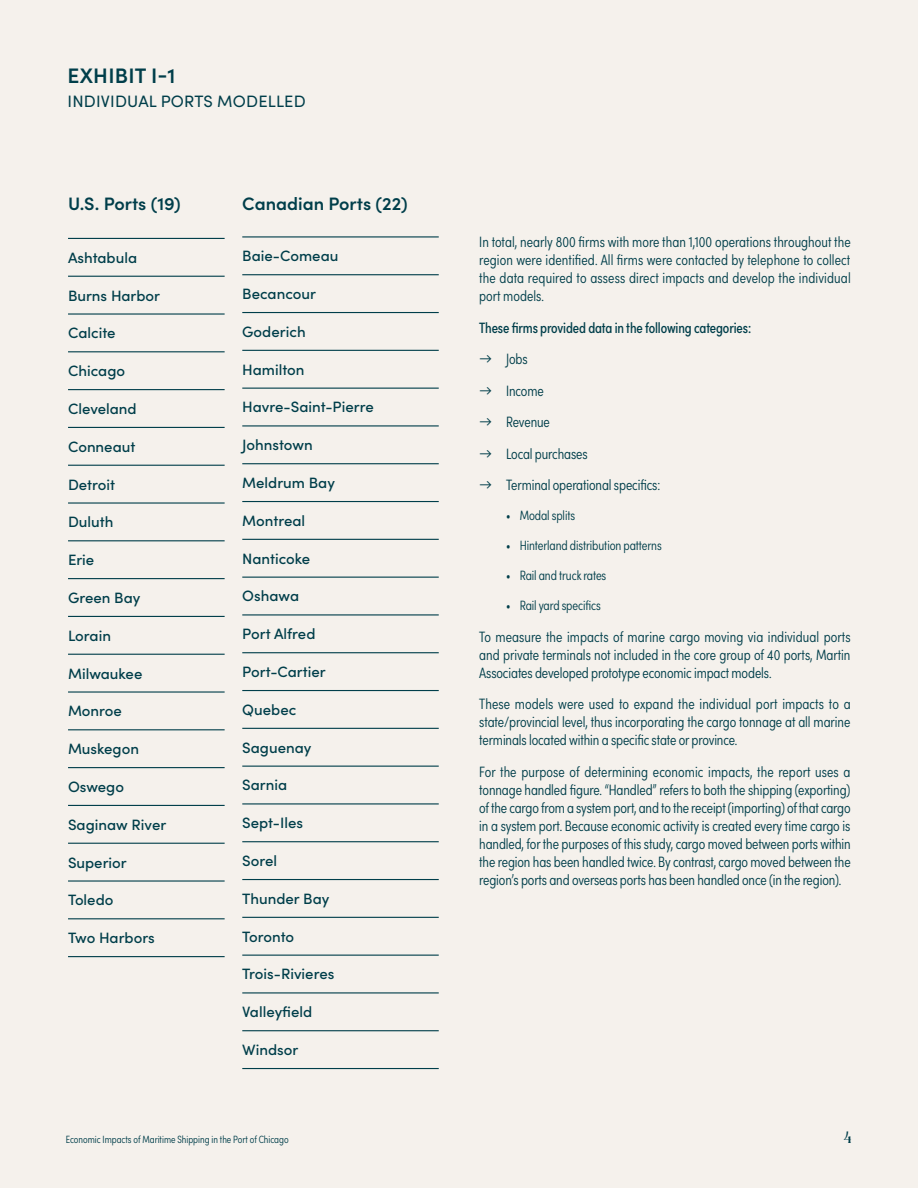
<style>
.page{position:relative;width:918px;height:1188px;background:#f5f1ec}
.page>*{position:absolute;margin:0;border:0;box-sizing:border-box;transform-origin:0 0}
.t1{font:600 21px "Sofia Pro";letter-spacing:.01em;color:#003e4a}
.t2{font:600 18px "Sofia Pro";color:#003e4a}
.t3{font:700 18px "Moneta";color:#003e4a}
.t4{font:16.5px "Sofia Pro";letter-spacing:.01em;color:#003e4a}
.t5{font:300 15px/18px "Sofia Pro Condensed";letter-spacing:-.005em;color:#003e4a;text-align:justify}
.t6{font:500 15px "Sofia Pro";color:#003e4a}
.t7{font:15px "Sofia Pro Condensed";letter-spacing:-.005em;color:#003e4a}
.t8{font:300 13.5px "Sofia Pro Condensed";letter-spacing:-.005em;color:#003e4a}
.t9{font:300 10.5px "Sofia Pro Condensed";color:#003e4a}
.s1{font-family:"Sofia Pro"}
</style>
<div class="page">
<hr style="left:68px;top:238px;width:157px;height:1px;background:#003e4a">
<hr style="left:68px;top:276px;width:157px;height:1px;background:#003e4a">
<hr style="left:68px;top:313px;width:157px;height:2px;background:#003e4a">
<hr style="left:68px;top:351px;width:157px;height:1px;background:#003e4a">
<hr style="left:68px;top:389px;width:157px;height:1px;background:#003e4a">
<hr style="left:68px;top:427px;width:157px;height:1px;background:#003e4a">
<hr style="left:68px;top:465px;width:157px;height:1px;background:#003e4a">
<hr style="left:68px;top:502px;width:157px;height:2px;background:#003e4a">
<hr style="left:68px;top:540px;width:157px;height:1px;background:#003e4a">
<hr style="left:68px;top:578px;width:157px;height:1px;background:#003e4a">
<hr style="left:68px;top:616px;width:157px;height:1px;background:#003e4a">
<hr style="left:68px;top:654px;width:157px;height:1px;background:#003e4a">
<hr style="left:68px;top:691px;width:157px;height:2px;background:#003e4a">
<hr style="left:68px;top:729px;width:157px;height:1px;background:#003e4a">
<hr style="left:68px;top:767px;width:157px;height:1px;background:#003e4a">
<hr style="left:68px;top:805px;width:157px;height:1px;background:#003e4a">
<hr style="left:68px;top:843px;width:157px;height:1px;background:#003e4a">
<hr style="left:68px;top:880px;width:157px;height:2px;background:#003e4a">
<hr style="left:68px;top:918px;width:157px;height:1px;background:#003e4a">
<hr style="left:68px;top:956px;width:157px;height:1px;background:#003e4a">
<hr style="left:242px;top:236px;width:197px;height:1px;background:#003e4a">
<hr style="left:242px;top:274px;width:197px;height:1px;background:#003e4a">
<hr style="left:242px;top:312px;width:197px;height:1px;background:#003e4a">
<hr style="left:242px;top:350px;width:197px;height:1px;background:#003e4a">
<hr style="left:242px;top:388px;width:197px;height:1px;background:#003e4a">
<hr style="left:242px;top:425px;width:197px;height:1px;background:#003e4a">
<hr style="left:242px;top:463px;width:197px;height:1px;background:#003e4a">
<hr style="left:242px;top:501px;width:197px;height:1px;background:#003e4a">
<hr style="left:242px;top:539px;width:197px;height:1px;background:#003e4a">
<hr style="left:242px;top:577px;width:197px;height:1px;background:#003e4a">
<hr style="left:242px;top:614px;width:197px;height:1px;background:#003e4a">
<hr style="left:242px;top:652px;width:197px;height:1px;background:#003e4a">
<hr style="left:242px;top:690px;width:197px;height:1px;background:#003e4a">
<hr style="left:242px;top:728px;width:197px;height:1px;background:#003e4a">
<hr style="left:242px;top:766px;width:197px;height:1px;background:#003e4a">
<hr style="left:242px;top:803px;width:197px;height:1px;background:#003e4a">
<hr style="left:242px;top:841px;width:197px;height:1px;background:#003e4a">
<hr style="left:242px;top:879px;width:197px;height:1px;background:#003e4a">
<hr style="left:242px;top:917px;width:197px;height:1px;background:#003e4a">
<hr style="left:242px;top:955px;width:197px;height:1px;background:#003e4a">
<hr style="left:242px;top:992px;width:197px;height:1px;background:#003e4a">
<hr style="left:242px;top:1030px;width:197px;height:1px;background:#003e4a">
<hr style="left:242px;top:1068px;width:197px;height:1px;background:#003e4a">
<h1 class="t1" style="left:68px;top:59px;width:109px">EXHIBIT I-1</h1>
<p class="t4" style="left:68px;top:89px;width:240px">INDIVIDUAL PORTS MODELLED</p>
<p class="t2" style="left:68px;top:191px;width:114px">U.S. Ports (19)</p>
<p class="t2" style="left:242px;top:191px;width:167px">Canadian Ports (22)</p>
<p class="t6" style="left:68px;top:246px;width:71px">Ashtabula</p>
<p class="t6" style="left:68px;top:284px;width:94px">Burns Harbor</p>
<p class="t6" style="left:68px;top:322px;width:49px">Calcite</p>
<p class="t6" style="left:68px;top:360px;width:59px">Chicago</p>
<p class="t6" style="left:68px;top:398px;width:70px">Cleveland</p>
<p class="t6" style="left:68px;top:435px;width:69px">Conneaut</p>
<p class="t6" style="left:68px;top:473px;width:49px">Detroit</p>
<p class="t6" style="left:68px;top:511px;width:47px">Duluth</p>
<p class="t6" style="left:68px;top:549px;width:28px">Erie</p>
<p class="t6" style="left:68px;top:587px;width:74px">Green Bay</p>
<p class="t6" style="left:68px;top:624px;width:45px">Lorain</p>
<p class="t6" style="left:68px;top:662px;width:76px">Milwaukee</p>
<p class="t6" style="left:68px;top:700px;width:55px">Monroe</p>
<p class="t6" style="left:68px;top:738px;width:73px">Muskegon</p>
<p class="t6" style="left:68px;top:776px;width:58px">Oswego</p>
<p class="t6" style="left:68px;top:813px;width:100px">Saginaw River</p>
<p class="t6" style="left:68px;top:851px;width:60px">Superior</p>
<p class="t6" style="left:68px;top:889px;width:47px">Toledo</p>
<p class="t6" style="left:68px;top:927px;width:88px">Two Harbors</p>
<p class="t6" style="left:242px;top:245px;width:98px">Baie-Comeau</p>
<p class="t6" style="left:242px;top:283px;width:75px">Becancour</p>
<p class="t6" style="left:242px;top:321px;width:65px">Goderich</p>
<p class="t6" style="left:242px;top:358px;width:64px">Hamilton</p>
<p class="t6" style="left:242px;top:396px;width:133px">Havre-Saint-Pierre</p>
<p class="t6" style="left:242px;top:434px;width:72px">Johnstown</p>
<p class="t6" style="left:242px;top:472px;width:94px">Meldrum Bay</p>
<p class="t6" style="left:242px;top:510px;width:64px">Montreal</p>
<p class="t6" style="left:242px;top:547px;width:69px">Nanticoke</p>
<p class="t6" style="left:242px;top:585px;width:58px">Oshawa</p>
<p class="t6" style="left:242px;top:623px;width:75px">Port Alfred</p>
<p class="t6" style="left:242px;top:661px;width:85px">Port-Cartier</p>
<p class="t6" style="left:242px;top:699px;width:56px">Quebec</p>
<p class="t6" style="left:242px;top:736px;width:71px">Saguenay</p>
<p class="t6" style="left:242px;top:774px;width:47px">Sarnia</p>
<p class="t6" style="left:242px;top:812px;width:62px">Sept-Iles</p>
<p class="t6" style="left:242px;top:850px;width:36px">Sorel</p>
<p class="t6" style="left:242px;top:888px;width:89px">Thunder Bay</p>
<p class="t6" style="left:242px;top:925px;width:53px">Toronto</p>
<p class="t6" style="left:242px;top:963px;width:94px">Trois-Rivieres</p>
<p class="t6" style="left:242px;top:1001px;width:72px">Valleyfield</p>
<p class="t6" style="left:242px;top:1039px;width:58px">Windsor</p>
<p class="t5" style="left:479px;top:232px;width:373px">In total, nearly 800 firms with more than 1,100 operations throughout the region were identified. All firms were contacted by telephone to collect the data required to assess direct impacts and develop the individual port models.</p>
<p class="t7" style="left:479px;top:316px;width:273px">These firms provided data in the following categories:</p>
<p class="t5" style="left:479px;top:349px;width:50px"><span class="s1">→</span> Jobs</p>
<p class="t5" style="left:479px;top:381px;width:66px"><span class="s1">→</span> Income</p>
<p class="t5" style="left:479px;top:412px;width:72px"><span class="s1">→</span> Revenue</p>
<p class="t5" style="left:479px;top:444px;width:110px"><span class="s1">→</span> Local purchases</p>
<p class="t5" style="left:479px;top:475px;width:182px"><span class="s1">→</span> Terminal operational specifics:</p>
<p class="t8" style="left:506px;top:506px;width:70px">• Modal splits</p>
<p class="t8" style="left:506px;top:536px;width:157px">• Hinterland distribution patterns</p>
<p class="t8" style="left:506px;top:566px;width:102px">• Rail and truck rates</p>
<p class="t8" style="left:506px;top:596px;width:96px">• Rail yard specifics</p>
<p class="t5" style="left:479px;top:627px;width:373px">To measure the impacts of marine cargo moving via individual ports and private terminals not included in the core group of 40 ports, Martin Associates developed prototype economic impact models.</p>
<p class="t5" style="left:479px;top:694px;width:373px">These models were used to expand the individual port impacts to a state/provincial level, thus incorporating the cargo tonnage at all marine terminals located within a specific state or province.</p>
<p class="t5" style="left:479px;top:762px;width:373px">For the purpose of determining economic impacts, the report uses a tonnage handled figure. “Handled” refers to both the shipping (exporting) of the cargo from a system port, and to the receipt (importing) of that cargo in a system port. Because economic activity is created every time cargo is handled, for the purposes of this study, cargo moved between ports within the region has been handled twice. By contrast, cargo moved between the region’s ports and overseas ports has been handled once (in the region).</p>
<p class="t9" style="left:66px;top:1132px;width:224px">Economic Impacts of Maritime Shipping in the Port of Chicago</p>
<p class="t3" style="left:844px;top:1128px;width:10px">4</p>
</div>
